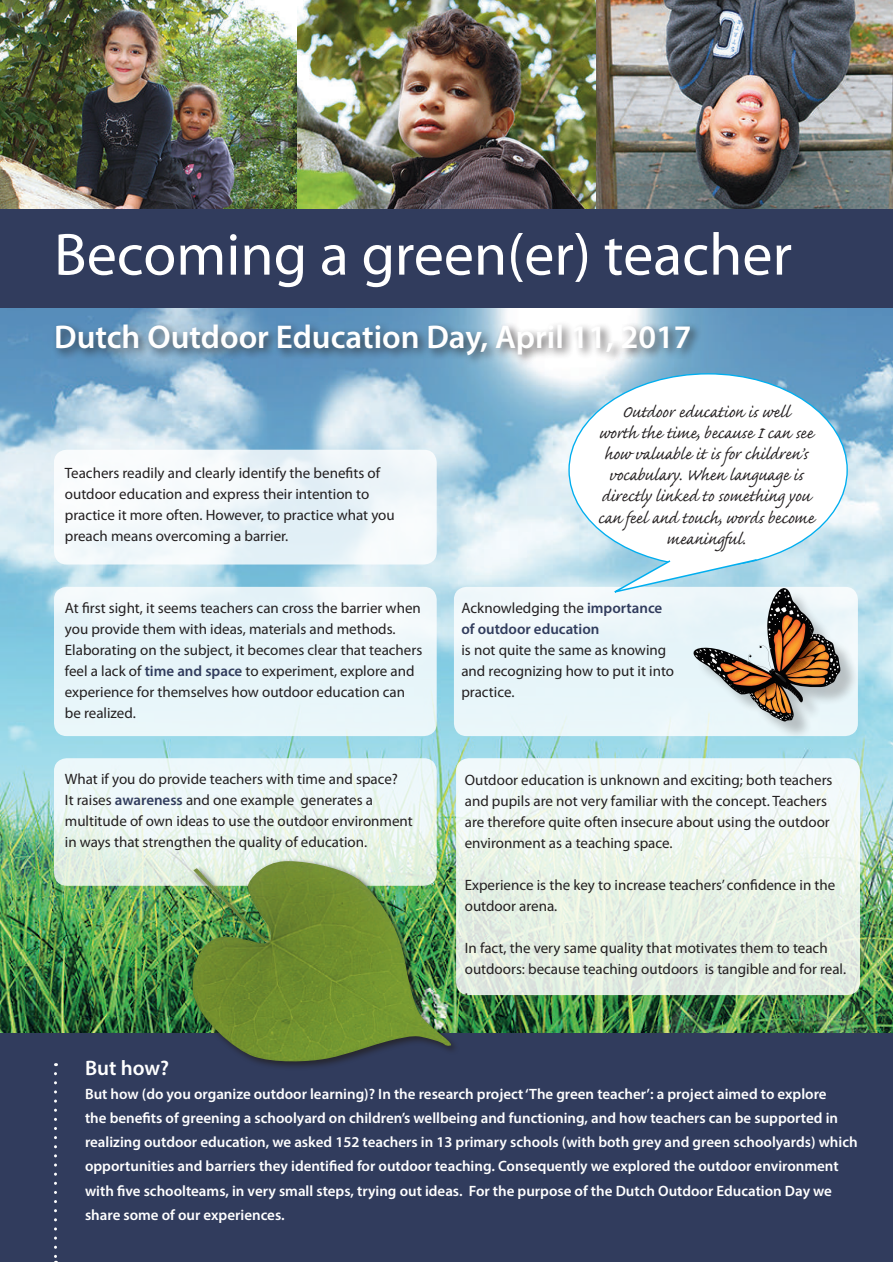
<style>
.page{position:relative;width:893px;height:1263px;background:#fff}
.page>*{position:absolute;margin:0;border:0;box-sizing:border-box;transform-origin:0 0}
.t1{font:60px "Myriad Pro";color:#fff}
.t2{font:600 33px "Myriad Pro";color:#fff}
.t3{font:21px/21px "Caflisch Script";color:#231f20;text-align:center}
.t4{font:600 21px "Myriad Pro";color:#fff}
.t5{font:15px/21px "Myriad Pro";color:#231f20}
.t6{font:600 15px/24px "Myriad Pro";color:#fff}
.t7{font:600 15px/21px "Myriad Pro";color:#313c5d}
.s1{font-weight:600;color:#313c5d}
.s2{font-weight:400;color:#231f20}
</style>
<div class="page">
<img style="left:0;top:0;width:298px;height:209px">
<img style="left:595px;top:0;width:298px;height:209px">
<img style="left:298px;top:0;width:297px;height:209px">
<img style="left:0;top:308px;width:893px;height:725px">
<div style="left:0;top:1033px;width:893px;height:229px;background:#313c5d"></div>
<svg style="left:54px;top:1073px;width:3px;height:189px"></svg>
<svg style="left:54px;top:450px;width:383px;height:114px;fill:#f2f8fb"></svg>
<div style="left:454px;top:587px;width:404px;height:149px;background:#e9f6fa;border-radius:13px"></div>
<div style="left:54px;top:587px;width:383px;height:149px;background:linear-gradient(to right,#e7f5f9,#ebf6fa);border-radius:13px"></div>
<svg style="left:456px;top:758px;width:404px;height:237px"></svg>
<svg style="left:54px;top:758px;width:383px;height:128px;fill:#ecf7f7"></svg>
<div style="left:0;top:209px;width:893px;height:99px;background:#313c5d"></div>
<div style="left:190px;top:858px;width:270px;height:212px;background:#231f20;opacity:.75"></div>
<img style="left:193px;top:861px;width:259px;height:202px">
<div style="left:52px;top:321px;width:650px;height:46px;background:#231f20;opacity:.75"></div>
<div style="left:696px;top:590px;width:163px;height:150px;background:#231f20;opacity:.25"></div>
<div style="left:569px;top:374px;width:278px;height:192px;background:#fff;border-radius:50%"></div>
<svg style="left:605px;top:558px;width:236px;height:163px"></svg>
<h1 class="t1" style="left:54px;top:217px;width:739px">Becoming a green(er) teacher</h1>
<h2 class="t2" style="left:54px;top:316px;width:639px">Dutch Outdoor Education Day, April 11, 2017</h2>
<p class="t5" style="left:65px;top:462px;width:331px">Teachers readily and clearly identify the benefits of outdoor education and express their intention to practice it more often. However, to practice what you preach means overcoming a barrier.</p>
<p class="t5" style="left:65px;top:597px;width:359px">At first sight, it seems teachers can cross the barrier when you provide them with ideas, materials and methods.<br>Elaborating on the subject, it becomes clear that teachers feel a lack of <span class="s1">time and space</span> to experiment, explore and experience for themselves how outdoor education can be realized.</p>
<p class="t5" style="left:65px;top:768px;width:349px">What if you do provide teachers with time and space?<br>It raises <span class="s1">awareness</span> and one example generates a multitude of own ideas to use the outdoor environment in ways that strengthen the quality of education.</p>
<h3 class="t3" style="left:598px;top:403px;width:218px">Outdoor education is well<br>worth the time, because I can see how valuable it is for children’s vocabulary. When language is directly linked to something you can feel and touch, words become meaningful.</h3>
<p class="t7" style="left:461px;top:597px;width:202px"><span class="s2">Acknowledging the</span> importance of outdoor education</p>
<p class="t5" style="left:461px;top:639px;width:214px">is not quite the same as knowing and recognizing how to put it into practice.</p>
<p class="t5" style="left:465px;top:769px;width:369px">Outdoor education is unknown and exciting; both teachers and pupils are not very familiar with the concept. Teachers are therefore quite often insecure about using the outdoor environment as a teaching space.</p>
<p class="t5" style="left:465px;top:874px;width:372px">Experience is the key to increase teachers’ confidence in the outdoor arena.</p>
<p class="t5" style="left:465px;top:937px;width:383px">In fact, the very same quality that motivates them to teach outdoors: because teaching outdoors is tangible and for real. .</p>
<h3 class="t4" style="left:85px;top:1055px;width:86px">But how?</h3>
<p class="t6" style="left:85px;top:1082px;width:774px">But how (do you organize outdoor learning)? In the research project ‘The green teacher’: a project aimed to explore<br>the benefits of greening a schoolyard on children’s wellbeing and functioning, and how teachers can be supported in realizing outdoor education, we asked 152 teachers in 13 primary schools (with both grey and green schoolyards) which opportunities and barriers they identified for outdoor teaching. Consequently we explored the outdoor environment with five schoolteams, in very small steps, trying out ideas. For the purpose of the Dutch Outdoor Education Day we share some of our experiences.</p>
</div>
